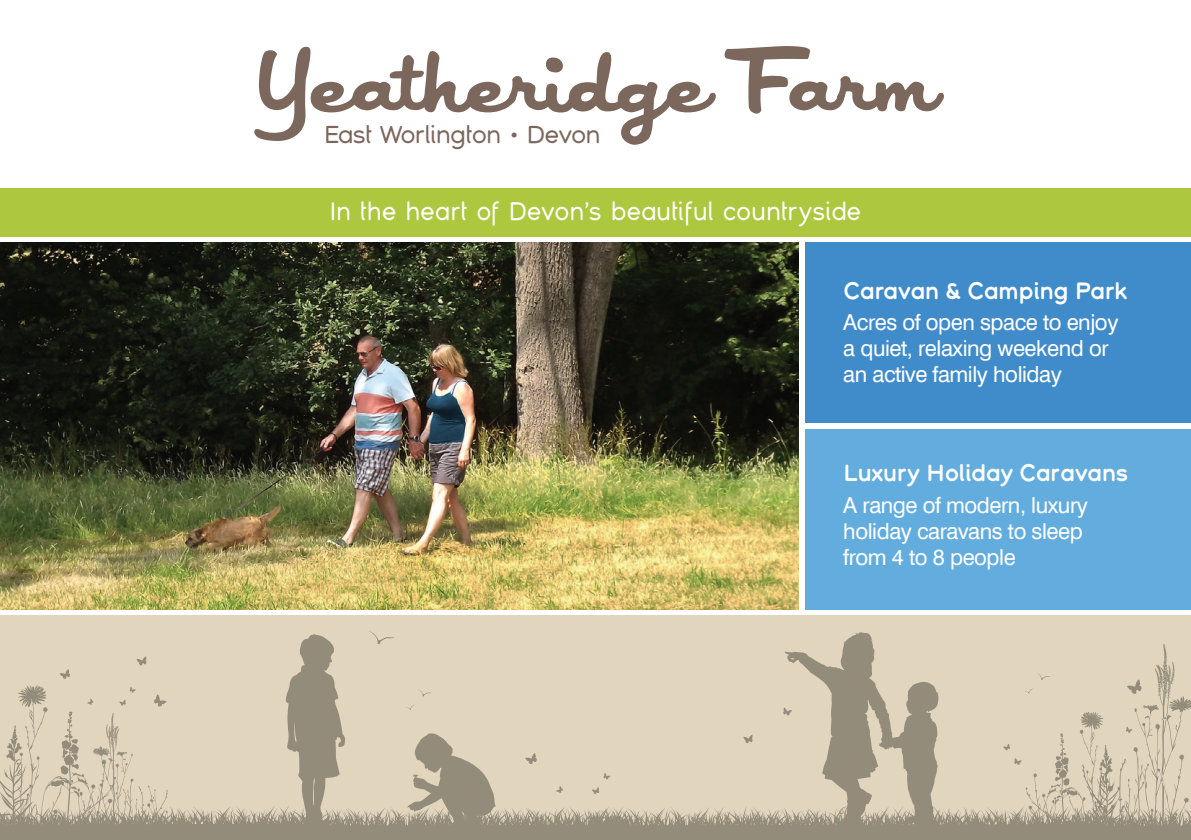
<style>
.page{position:relative;width:1191px;height:840px;background:#fff}
.page>*{position:absolute;margin:0;border:0;box-sizing:border-box;transform-origin:0 0}
.t1{font:103px "Japan";color:#7c675d}
.t2{font:28px "Montag";letter-spacing:-.01em;color:#fff;scale:.81 1}
.t3{font:27px "Montag";letter-spacing:-.04em;color:#7c675d;scale:.85 1}
.t4{font:700 26px "Montag";letter-spacing:-.03em;color:#fff;scale:.85 1}
.t5{font:22px/26px "Swiss 721 BT";letter-spacing:-.02em;color:#fff}
.s1{font-size:13px}
</style>
<div class="page">
<img style="left:0;top:242px;width:798px;height:367px">
<div style="left:805px;top:242px;width:386px;height:181px;background:#408bca"></div>
<div style="left:805px;top:429px;width:386px;height:180px;background:#62acde"></div>
<div style="left:0;top:188px;width:1191px;height:48px;background:#adc73e"></div>
<div style="left:0;top:615px;width:1191px;height:215px;background:#e1d5bd"></div>
<svg style="left:286px;top:634px;width:59px;height:170px"></svg>
<svg style="left:411px;top:733px;width:84px;height:71px"></svg>
<svg style="left:603px;top:773px;width:7px;height:6px"></svg>
<svg style="left:592px;top:787px;width:7px;height:6px"></svg>
<svg style="left:556px;top:786px;width:7px;height:6px"></svg>
<svg style="left:525px;top:753px;width:12px;height:10px"></svg>
<svg style="left:785px;top:632px;width:406px;height:172px"></svg>
<svg style="left:136px;top:656px;width:11px;height:9px"></svg>
<svg style="left:59px;top:669px;width:11px;height:9px"></svg>
<svg style="left:0;top:685px;width:168px;height:119px"></svg>
<svg style="left:369px;top:631px;width:63px;height:79px"></svg>
<svg style="left:1003px;top:743px;width:7px;height:6px"></svg>
<svg style="left:1014px;top:757px;width:7px;height:7px"></svg>
<svg style="left:743px;top:735px;width:9px;height:7px"></svg>
<svg style="left:783px;top:707px;width:9px;height:8px"></svg>
<svg style="left:0;top:804px;width:1191px;height:28px"></svg>
<div style="left:0;top:832px;width:1191px;height:7px;background:#938c7b"></div>
<h1 class="t1" style="left:258px;top:30px;width:680px">Yeatheridge Farm</h1>
<p class="t3" style="left:324px;top:118px;width:327px">East Worlington <span class="s1">•</span> Devon</p>
<p class="t2" style="left:329px;top:194px;width:658px">In the heart of Devon’s beautiful countryside</p>
<p class="t4" style="left:843px;top:274px;width:336px">Caravan &amp; Camping Park</p>
<p class="t5" style="left:843px;top:309px;width:277px">Acres of open space to enjoy a quiet, relaxing weekend or an active family holiday</p>
<p class="t4" style="left:843px;top:456px;width:337px">Luxury Holiday Caravans</p>
<p class="t5" style="left:843px;top:491px;width:246px">A range of modern, luxury holiday caravans to sleep from 4 to 8 people</p>
</div>
